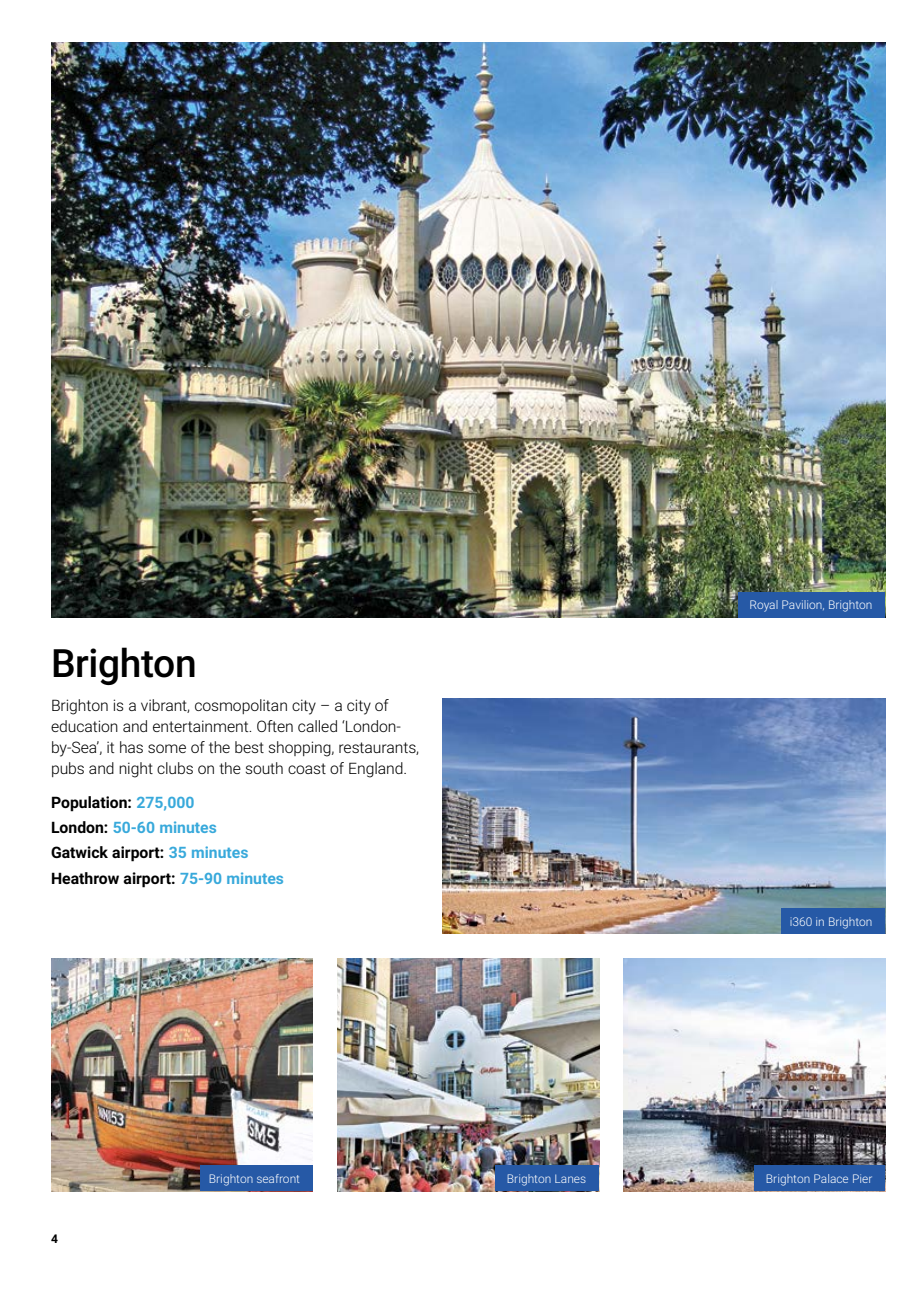
<style>
.page{position:relative;width:915px;height:1289px;background:#fff}
.page>*{position:absolute;margin:0;border:0;box-sizing:border-box;transform-origin:0 0}
.t1{font:500 39px "Roboto";letter-spacing:-.01em;color:#000}
.t2{font:300 15.75px/21px "Roboto";letter-spacing:-.005em;color:#000}
.t3{font:700 15.75px/25.2px "Roboto";color:#000}
.t4{font:300 12px "Roboto";color:#fff}
.t5{font:700 12px "Roboto";color:#000}
.s1{color:#38a9db}
</style>
<div class="page">
<img style="left:442px;top:698px;width:442px;height:235px">
<img style="left:51px;top:958px;width:262px;height:233px">
<img style="left:623px;top:958px;width:261px;height:233px">
<img style="left:51px;top:43px;width:833px;height:574px">
<img style="left:337px;top:958px;width:261px;height:233px">
<div style="left:738px;top:592px;width:146px;height:25px;background:#2659a6"></div>
<div style="left:781px;top:908px;width:103px;height:25px;background:#2659a6"></div>
<div style="left:754px;top:1165px;width:130px;height:26px;background:#2659a6"></div>
<div style="left:200px;top:1165px;width:113px;height:26px;background:#2659a6"></div>
<div style="left:495px;top:1165px;width:103px;height:26px;background:#2659a6"></div>
<h1 class="t1" style="left:51px;top:636px;width:147px">Brighton</h1>
<p class="t2" style="left:51px;top:694px;width:369px">Brighton is a vibrant, cosmopolitan city – a city of education and entertainment. Often called ‘London&shy;by-Sea’, it has some of the best shopping, restaurants, pubs and night clubs on the south coast of England.</p>
<p class="t3" style="left:51px;top:789px;width:234px">Population: <span class="s1">275,000<br></span>London: <span class="s1">50-60 minutes<br></span>Gatwick airport: <span class="s1">35 minutes<br></span>Heathrow airport: <span class="s1">75-90 minutes</span></p>
<p class="t4" style="left:749px;top:596px;width:124px">Royal Pavilion, Brighton</p>
<p class="t4" style="left:789px;top:912px;width:84px">i360 in Brighton</p>
<p class="t5" style="left:51px;top:1230px;width:8px">4</p>
<p class="t4" style="left:209px;top:1170px;width:93px">Brighton seafront</p>
<p class="t4" style="left:507px;top:1170px;width:81px">Brighton Lanes</p>
<p class="t4" style="left:765px;top:1170px;width:108px">Brighton Palace Pier</p>
</div>
